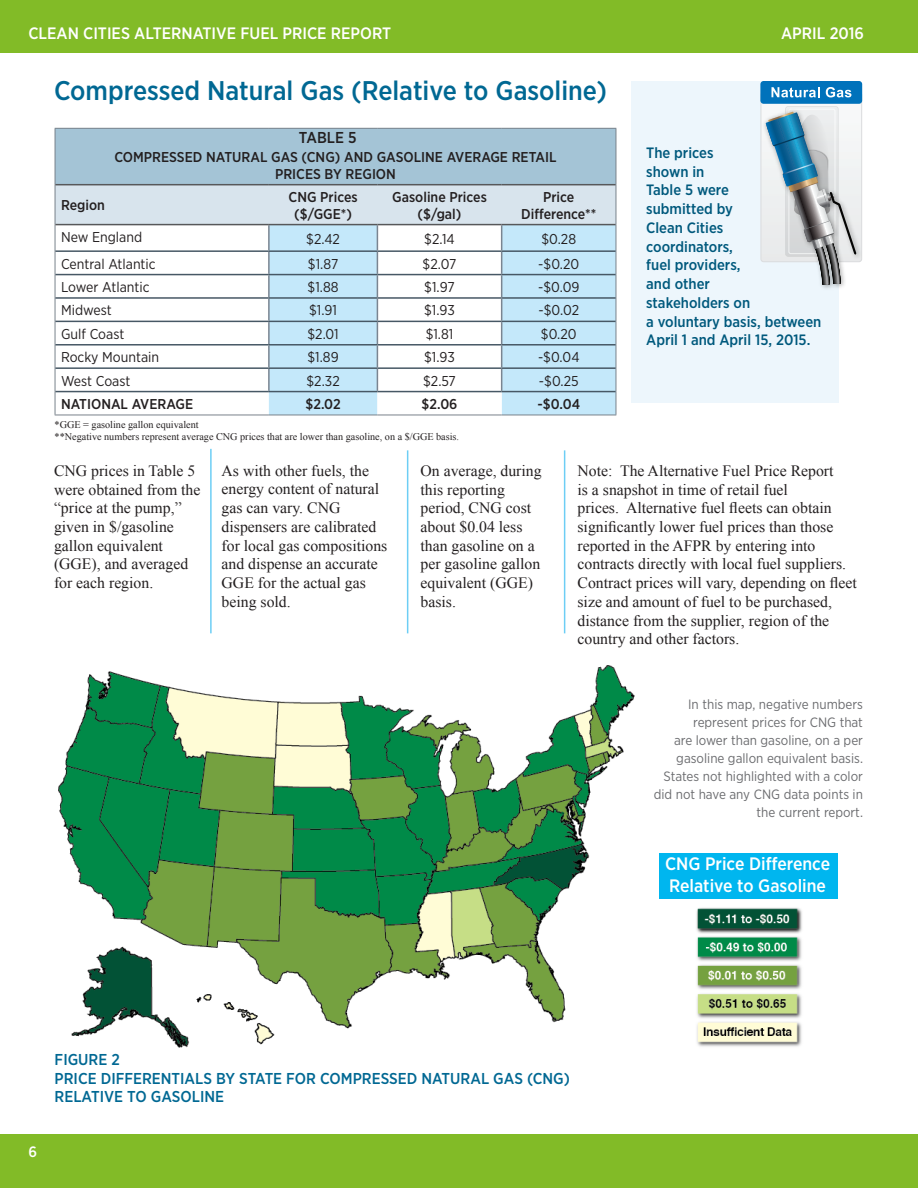
<style>
.page{position:relative;width:918px;height:1188px;background:#fff}
.page>*{position:absolute;margin:0;border:0;box-sizing:border-box;transform-origin:0 0}
.t1{font:500 27px "Gotham Narrow";color:#006893}
.t2{font:500 18px/21.6px "Gotham Narrow";color:#fff}
.t3{font:500 16.5px "Gotham Narrow";color:#fff}
.t4{font:15.75px/18.8px "Times New Roman";color:#231f20}
.t5{font:500 15.75px/18.8px "Gotham Narrow";color:#006893}
.t6{font:500 15.75px "Gotham Narrow";color:#231f20}
.t7{font:500 15px/18.8px "Gotham Narrow";color:#00597d}
.t8{font:500 15px "Gotham Narrow";color:#fff}
.t9{font:14.25px "Gotham Narrow";color:#231f20}
.t10{font:500 14.25px/16.5px "Gotham Narrow";color:#231f20;text-align:center}
.t11{font:13.5px/18px "Gotham Narrow";color:#6c6d70;text-align:right}
.t12{font:10.2px/11.7px "Times New Roman";color:#231f20}
</style>
<div class="page">
<div style="left:0;top:1134px;width:918px;height:53px;background:#82bb27"></div>
<div style="left:1px;top:0;width:917px;height:52px;background:#82bb27"></div>
<img style="left:59px;top:666px;width:743px;height:382px">
<div style="left:631px;top:81px;width:207px;height:321px;background:#edf6fc"></div>
<div style="left:55px;top:128px;width:561px;height:57px;background:#a4c4d6"></div>
<hr style="left:55px;top:415px;width:214px;height:1px;background:#79828b">
<hr style="left:269px;top:415px;width:108px;height:1px;background:#79828b">
<hr style="left:377px;top:415px;width:125px;height:1px;background:#79828b">
<hr style="left:502px;top:415px;width:114px;height:1px;background:#79828b">
<svg style="left:55px;top:185px;width:562px;height:230px"></svg>
<hr style="left:377px;top:250px;width:125px;height:2px;background:#475865">
<hr style="left:377px;top:274px;width:125px;height:1px;background:#475865">
<hr style="left:377px;top:297px;width:125px;height:2px;background:#475865">
<hr style="left:377px;top:321px;width:125px;height:1px;background:#475865">
<hr style="left:377px;top:344px;width:125px;height:2px;background:#475865">
<hr style="left:377px;top:367px;width:125px;height:2px;background:#475865">
<hr style="left:377px;top:391px;width:125px;height:1px;background:#475865">
<hr style="left:55px;top:128px;width:214px;height:1px;background:#79828b">
<hr style="left:55px;top:129px;width:1px;height:56px;background:#79828b">
<hr style="left:269px;top:128px;width:108px;height:1px;background:#79828b">
<hr style="left:377px;top:128px;width:125px;height:1px;background:#79828b">
<hr style="left:502px;top:128px;width:114px;height:1px;background:#79828b">
<hr style="left:616px;top:129px;width:1px;height:56px;background:#79828b">
<hr style="left:55px;top:185px;width:1px;height:40px;background:#79828b">
<hr style="left:616px;top:185px;width:1px;height:40px;background:#79828b">
<hr style="left:55px;top:184px;width:214px;height:1px;background:#57585a">
<hr style="left:269px;top:184px;width:108px;height:1px;background:#57585a">
<hr style="left:377px;top:184px;width:125px;height:1px;background:#57585a">
<hr style="left:502px;top:184px;width:114px;height:1px;background:#57585a">
<hr style="left:55px;top:224px;width:214px;height:1px;background:#57585a">
<hr style="left:269px;top:224px;width:108px;height:1px;background:#57585a">
<hr style="left:377px;top:224px;width:125px;height:1px;background:#57585a">
<hr style="left:502px;top:224px;width:114px;height:1px;background:#57585a">
<hr style="left:210px;top:449px;width:2px;height:184px;background:#6dcef5">
<hr style="left:407px;top:450px;width:1px;height:183px;background:#6dcef5">
<div style="left:659px;top:853px;width:179px;height:46px;background:#00b6ef"></div>
<hr style="left:564px;top:450px;width:1px;height:183px;background:#6dcef5">
<div style="left:760px;top:81px;width:102px;height:23px;background:#0072bb;border-radius:3px"></div>
<svg style="left:760px;top:87px;width:102px;height:206px"></svg>
<p class="t3" style="left:28px;top:23px;width:364px">CLEAN CITIES ALTERNATIVE FUEL PRICE REPORT</p>
<p class="t3" style="left:781px;top:23px;width:84px">APRIL 2016</p>
<h1 class="t1" style="left:54px;top:73px;width:555px">Compressed Natural Gas (Relative to Gasoline)</h1>
<p class="t6" style="left:299px;top:128px;width:59px">TABLE 5</p>
<p class="t10" style="left:114px;top:149px;width:444px">COMPRESSED NATURAL GAS (CNG) AND GASOLINE AVERAGE RETAIL<br>PRICES BY REGION</p>
<p class="t10" style="left:61px;top:197px;width:45px">Region</p>
<p class="t10" style="left:289px;top:189px;width:71px">CNG Prices ($/GGE*)</p>
<p class="t10" style="left:392px;top:189px;width:96px">Gasoline Prices ($/gal)</p>
<p class="t10" style="left:521px;top:189px;width:77px">Price<br>Difference**</p>
<p class="t9" style="left:61px;top:228px;width:83px">New England</p>
<p class="t9" style="left:306px;top:230px;width:35px">$2.42</p>
<p class="t9" style="left:424px;top:230px;width:32px">$2.14</p>
<p class="t9" style="left:541px;top:230px;width:36px">$0.28</p>
<p class="t9" style="left:61px;top:255px;width:96px">Central Atlantic</p>
<p class="t9" style="left:308px;top:255px;width:32px">$1.87</p>
<p class="t9" style="left:423px;top:255px;width:35px">$2.07</p>
<p class="t9" style="left:538px;top:255px;width:42px">-$0.20</p>
<p class="t9" style="left:61px;top:278px;width:90px">Lower Atlantic</p>
<p class="t9" style="left:308px;top:278px;width:32px">$1.88</p>
<p class="t9" style="left:424px;top:278px;width:32px">$1.97</p>
<p class="t9" style="left:538px;top:278px;width:43px">-$0.09</p>
<p class="t9" style="left:61px;top:302px;width:52px">Midwest</p>
<p class="t9" style="left:309px;top:302px;width:29px">$1.91</p>
<p class="t9" style="left:424px;top:302px;width:32px">$1.93</p>
<p class="t9" style="left:539px;top:302px;width:42px">-$0.02</p>
<p class="t9" style="left:61px;top:325px;width:65px">Gulf Coast</p>
<p class="t9" style="left:307px;top:325px;width:33px">$2.01</p>
<p class="t9" style="left:426px;top:325px;width:29px">$1.81</p>
<p class="t9" style="left:541px;top:325px;width:37px">$0.20</p>
<p class="t9" style="left:61px;top:348px;width:100px">Rocky Mountain</p>
<p class="t9" style="left:308px;top:348px;width:33px">$1.89</p>
<p class="t9" style="left:424px;top:348px;width:32px">$1.93</p>
<p class="t9" style="left:538px;top:348px;width:43px">-$0.04</p>
<p class="t9" style="left:61px;top:372px;width:71px">West Coast</p>
<p class="t9" style="left:306px;top:372px;width:35px">$2.32</p>
<p class="t9" style="left:423px;top:372px;width:34px">$2.57</p>
<p class="t9" style="left:539px;top:372px;width:41px">-$0.25</p>
<p class="t10" style="left:61px;top:396px;width:134px">NATIONAL AVERAGE</p>
<p class="t10" style="left:305px;top:396px;width:37px">$2.02</p>
<p class="t10" style="left:422px;top:396px;width:37px">$2.06</p>
<p class="t10" style="left:537px;top:396px;width:44px">-$0.04</p>
<p class="t12" style="left:55px;top:419px;width:406px">*GGE = gasoline gallon equivalent<br>**Negative numbers represent average CNG prices that are lower than gasoline, on a $/GGE basis.</p>
<p class="t7" style="left:646px;top:143px;width:177px">The prices<br>shown in<br>Table 5 were<br>submitted by<br>Clean Cities<br>coordinators,<br>fuel providers,<br>and other<br>stakeholders on<br>a voluntary basis, between<br>April 1 and April 15, 2015.</p>
<p class="t4" style="left:54px;top:461px;width:148px">CNG prices in Table 5 were obtained from the “price at the pump,” given in $/gasoline gallon equivalent (GGE), and averaged for each region.</p>
<p class="t4" style="left:222px;top:461px;width:167px">As with other fuels, the energy content of natural gas can vary. CNG dispensers are calibrated for local gas compositions and dispense an accurate<br>GGE for the actual gas being sold.</p>
<p class="t4" style="left:421px;top:461px;width:123px">On average, during this reporting period, CNG cost about $0.04 less than gasoline on a per gasoline gallon equivalent (GGE) basis.</p>
<p class="t4" style="left:578px;top:461px;width:281px">Note: The Alternative Fuel Price Report<br>is a snapshot in time of retail fuel<br>prices. Alternative fuel fleets can obtain significantly lower fuel prices than those reported in the AFPR by entering into contracts directly with local fuel suppliers.<br>Contract prices will vary, depending on fleet size and amount of fuel to be purchased, distance from the supplier, region of the country and other factors.</p>
<p class="t11" style="left:654px;top:695px;width:211px">In this map, negative numbers represent prices for CNG that<br>are lower than gasoline, on a per gasoline gallon equivalent basis.<br>States not highlighted with a color did not have any CNG data points in the current report.</p>
<p class="t2" style="left:665px;top:853px;width:167px">CNG Price Difference<br>Relative to Gasoline</p>
<p class="t8" style="left:28px;top:1142px;width:10px">6</p>
<p class="t5" style="left:55px;top:1050px;width:517px">FIGURE 2<br>PRICE DIFFERENTIALS BY STATE FOR COMPRESSED NATURAL GAS (CNG)<br>RELATIVE TO GASOLINE</p>
</div>
